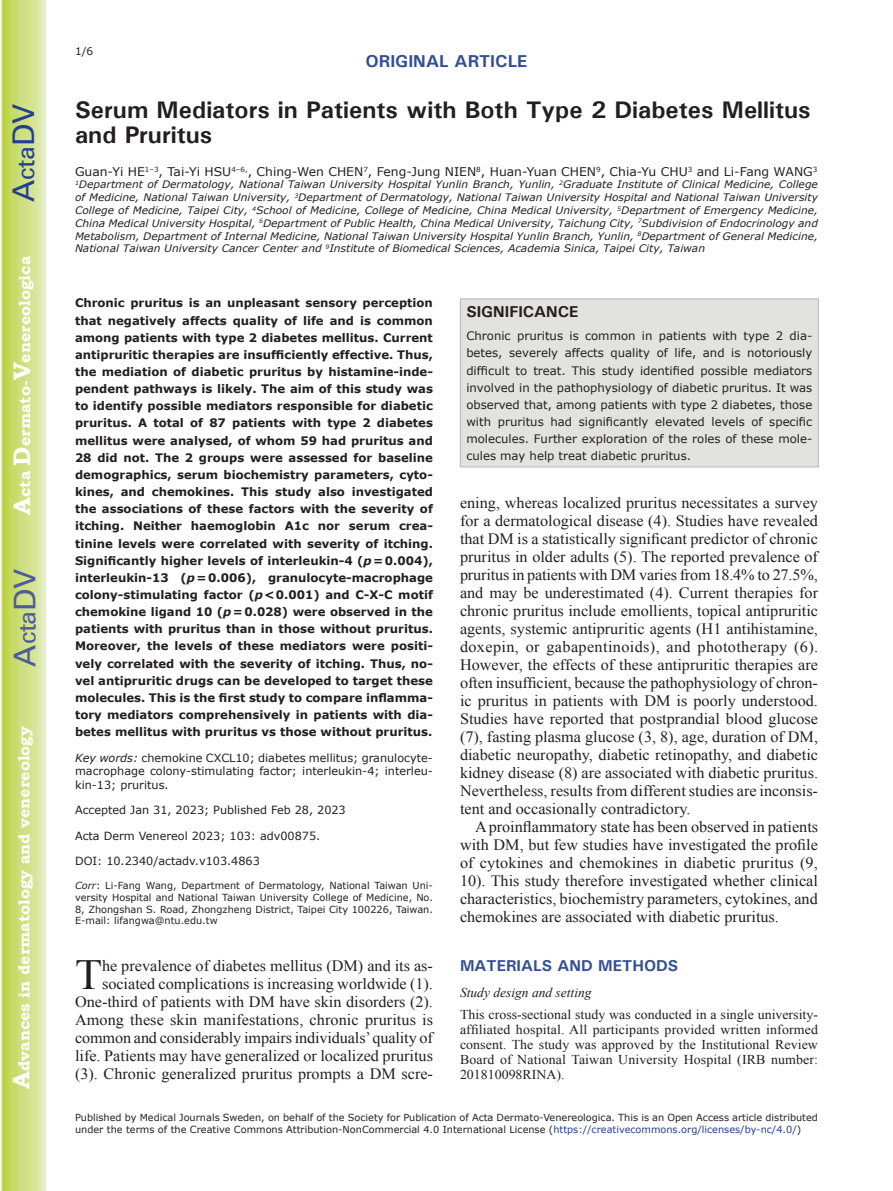
<style>
.page{position:relative;width:893px;height:1191px;background:#fff}
.page>*{position:absolute;margin:0;border:0;box-sizing:border-box;transform-origin:0 0}
.t1{font:42.9px "Times New Roman";color:#231f20}
.t2{font:30px "Univers";color:#4d5a9e}
.t3{font:30px "Univers";color:#253f8e}
.t4{font:700 24px/25.5px "Univers";color:#231f20}
.t5{font:700 17.25px "Univers";color:#324f95}
.t6{font:15.75px/18px "Times New Roman";color:#231f20;text-align:justify}
.t7{font:700 15.75px "Bookman Old Style";color:#fff}
.t8{font:700 15.75px "Univers";color:#324f95}
.t9{font:700 15.75px "Univers";color:#231f20}
.t10{font:13.5px/15px "Times New Roman";letter-spacing:.01em;color:#231f20;text-align:justify}
.t11{font:italic 13.5px "Times New Roman";color:#231f20}
.t12{font:12px "Verdana";color:#231f20}
.t13{font:700 11.7px/17.1px "Verdana";color:#231f20;text-align:justify}
.t14{font:11.7px/17.1px "Verdana";color:#231f20;text-align:justify}
.t15{font:11.25px/13.5px "Verdana";color:#231f20;text-align:justify}
.t16{font:10.5px "Verdana";color:#231f20}
.t17{font:italic 10.35px/12.8px "Verdana";color:#231f20;text-align:justify}
.t18{font:9.75px/11.7px "Verdana";color:#231f20}
.s1{font-size:24px}
.s2{font-style:italic}
.s3{color:#253f8e}
</style>
<div class="page">
<svg style="left:1px;top:0;width:45px;height:1191px;background:#cfe084"></svg>
<div style="left:460px;top:298px;width:359px;height:169px;background:#e2e2e1;border:1px solid #bab5b4"></div>
<h2 class="t3" style="left:6px;top:202px;width:100px;rotate:-90deg">A<span class="s1">cta</span>DV</h2>
<p class="t7" style="left:15px;top:515px;width:260px;rotate:-90deg"><span class="s1">A</span>cta <span class="s1">D</span>ermato-<span class="s1">V</span>enereologica</p>
<h2 class="t2" style="left:7px;top:666px;width:100px;rotate:-90deg">A<span class="s1">cta</span>DV</h2>
<p class="t7" style="left:15px;top:1088px;width:364px;rotate:-90deg"><span class="s1">A</span>dvances in dermatology and venereology</p>
<p class="t16" style="left:75px;top:44px;width:20px">1/6</p>
<p class="t5" style="left:365px;top:50px;width:163px">ORIGINAL ARTICLE</p>
<h3 class="t4" style="left:75px;top:96px;width:737px">Serum Mediators in Patients with Both Type 2 Diabetes Mellitus and Pruritus</h3>
<p class="t12" style="left:75px;top:164px;width:744px">Guan-Yi HE<sup>1–3</sup>, Tai-Yi HSU<sup>4–6,</sup>, Ching-Wen CHEN<sup>7</sup>, Feng-Jung NIEN<sup>8</sup>, Huan-Yuan CHEN<sup>9</sup>, Chia-Yu CHU<sup>3</sup> and Li-Fang WANG<sup>3</sup></p>
<p class="t17" style="left:75px;top:178px;width:744px"><sup>1</sup>Department of Dermatology, National Taiwan University Hospital Yunlin Branch, Yunlin, <sup>2</sup>Graduate Institute of Clinical Medicine, College of Medicine, National Taiwan University, <sup>3</sup>Department of Dermatology, National Taiwan University Hospital and National Taiwan University College of Medicine, Taipei City, <sup>4</sup>School of Medicine, College of Medicine, China Medical University, <sup>5</sup>Department of Emergency Medicine, China Medical University Hospital, <sup>6</sup>Department of Public Health, China Medical University, Taichung City, <sup>7</sup>Subdivision of Endocrinology and Metabolism, Department of Internal Medicine, National Taiwan University Hospital Yunlin Branch, Yunlin, <sup>8</sup>Department of General Medicine, National Taiwan University Cancer Center and <sup>9</sup>Institute of Biomedical Sciences, Academia Sinica, Taipei City, Taiwan</p>
<p class="t13" style="left:75px;top:295px;width:359px">Chronic pruritus is an unpleasant sensory perception that negatively affects quality of life and is common among patients with type 2 diabetes mellitus. Current antipruritic therapies are insufficiently effective. Thus, the mediation of diabetic pruritus by histamine-inde&shy;pendent pathways is likely. The aim of this study was to identify possible mediators responsible for diabetic pruritus. A total of 87 patients with type 2 diabetes mellitus were analysed, of whom 59 had pruritus and 28 did not. The 2 groups were assessed for baseline demographics, serum biochemistry parameters, cyto&shy;kines, and chemokines. This study also investigated the associations of these factors with the severity of itching. Neither haemoglobin A1c nor serum crea&shy;tinine levels were correlated with severity of itching.<br>Significantly higher levels of interleukin-4 (<span class="s2">p</span>=0.004), interleukin-13 (<span class="s2">p</span>=0.006), granulocyte-macrophage colony-stimulating factor (<span class="s2">p</span>&lt;0.001) and C-X-C motif chemokine ligand 10 (<span class="s2">p</span>=0.028) were observed in the patients with pruritus than in those without pruritus.<br>Moreover, the levels of these mediators were positi&shy;vely correlated with the severity of itching. Thus, no&shy;vel antipruritic drugs can be developed to target these molecules. This is the first study to compare inflamma&shy;tory mediators comprehensively in patients with dia&shy;betes mellitus with pruritus vs those without pruritus.</p>
<p class="t15" style="left:75px;top:751px;width:359px"><span class="s2">Key words:</span> chemokine CXCL10; diabetes mellitus; granulocyte&shy;macrophage colony-stimulating factor; interleukin-4; interleu&shy;kin-13; pruritus.</p>
<p class="t15" style="left:75px;top:803px;width:272px">Accepted Jan 31, 2023; Published Feb 28, 2023</p>
<p class="t15" style="left:75px;top:829px;width:247px">Acta Derm Venereol 2023; 103: adv00875.</p>
<p class="t15" style="left:75px;top:854px;width:186px">DOI: 10.2340/actadv.v103.4863</p>
<p class="t18" style="left:75px;top:880px;width:359px;text-align:justify"><span class="s2">Corr</span>: Li-Fang Wang, Department of Dermatology, National Taiwan Uni&shy;versity Hospital and National Taiwan University College of Medicine, No.<br>8, Zhongshan S. Road, Zhongzheng District, Taipei City 100226, Taiwan.<br>E-mail: lifangwa@ntu.edu.tw</p>
<h1 class="t1" style="left:75px;top:945px;width:29px">T</h1>
<p class="t6" style="left:75px;top:956px;width:360px;text-align:right">he prevalence of diabetes mellitus (DM) and its as&shy;sociated complications is increasing worldwide (1).<br>One-third of patients with DM have skin disorders (2).<br>Among these skin manifestations, chronic pruritus is common and considerably impairs individuals’ quality of life. Patients may have generalized or localized pruritus (3). Chronic generalized pruritus prompts a DM scre-</p>
<p class="t9" style="left:466px;top:302px;width:114px">SIGNIFICANCE</p>
<p class="t14" style="left:466px;top:328px;width:347px">Chronic pruritus is common in patients with type 2 dia&shy;betes, severely affects quality of life, and is notoriously difficult to treat. This study identified possible mediators involved in the pathophysiology of diabetic pruritus. It was observed that, among patients with type 2 diabetes, those with pruritus had significantly elevated levels of specific molecules. Further exploration of the roles of these mole&shy;cules may help treat diabetic pruritus.</p>
<p class="t6" style="left:460px;top:493px;width:360px">ening, whereas localized pruritus necessitates a survey for a dermatological disease (4). Studies have revealed that DM is a statistically significant predictor of chronic pruritus in older adults (5). The reported prevalence of pruritus in patients with DM varies from 18.4% to 27.5%, and may be underestimated (4). Current therapies for chronic pruritus include emollients, topical antipruritic agents, systemic antipruritic agents (H1 antihistamine, doxepin, or gabapentinoids), and phototherapy (6).<br>However, the effects of these antipruritic therapies are often insufficient, because the pathophysiology of chron&shy;ic pruritus in patients with DM is poorly understood.<br>Studies have reported that postprandial blood glucose (7), fasting plasma glucose (3, 8), age, duration of DM, diabetic neuropathy, diabetic retinopathy, and diabetic kidney disease (8) are associated with diabetic pruritus.<br>Nevertheless, results from different studies are inconsis&shy;tent and occasionally contradictory.</p>
<p class="t6" style="left:460px;top:817px;width:360px;text-indent:15px">A proinflammatory state has been observed in patients with DM, but few studies have investigated the profile of cytokines and chemokines in diabetic pruritus (9, 10). This study therefore investigated whether clinical characteristics, biochemistry parameters, cytokines, and chemokines are associated with diabetic pruritus.</p>
<p class="t8" style="left:460px;top:955px;width:220px">MATERIALS AND METHODS</p>
<p class="t11" style="left:460px;top:983px;width:133px">Study design and setting</p>
<p class="t10" style="left:460px;top:1007px;width:360px">This cross-sectional study was conducted in a single university&shy;affiliated hospital. All participants provided written informed consent. The study was approved by the Institutional Review Board of National Taiwan University Hospital (IRB number:<br>201810098RINA).</p>
<p class="t18" style="left:75px;top:1111px;width:744px">Published by Medical Journals Sweden, on behalf of the Society for Publication of Acta Dermato-Venereologica. This is an Open Access article distributed under the terms of the Creative Commons Attribution-NonCommercial 4.0 International License (<span class="s3">https://creativecommons.org/licenses/by-nc/4.0/</span>)</p>
</div>
